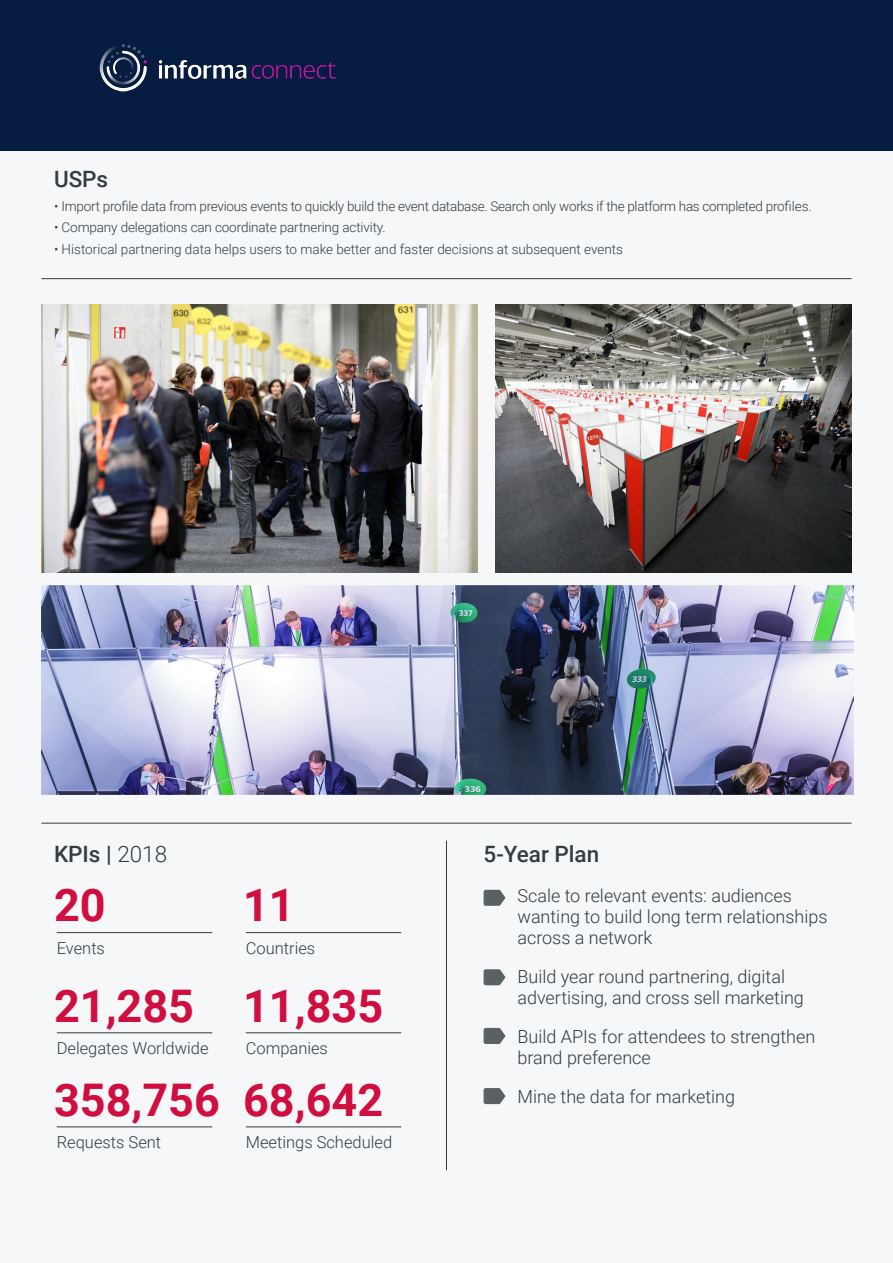
<style>
.page{position:relative;width:893px;height:1263px;background:#fff}
.page>*{position:absolute;margin:0;border:0;box-sizing:border-box;transform-origin:0 0}
.t1{font:700 45px/94.1px "Roboto";color:#d10e40}
.t2{font:500 22.5px "Roboto";color:#333d40}
.t3{font:300 18px/21px "Roboto";color:#333b40}
.t4{font:300 16.5px "Roboto";color:#333d40}
.t5{font:300 13.5px "Roboto";letter-spacing:-.01em;color:#333b40}
.s1{font-weight:300}
</style>
<div class="page">
<div style="left:0;top:151px;width:893px;height:1112px;background:#eff2f5"></div>
<div style="left:0;top:0;width:893px;height:151px;background:#061d41"></div>
<hr style="left:41px;top:278px;width:810px;height:1px;background:#333b40">
<hr style="left:41px;top:823px;width:810px;height:1px;background:#333b40">
<img style="left:41px;top:304px;width:436px;height:269px">
<img style="left:495px;top:304px;width:356px;height:269px">
<img style="left:41px;top:585px;width:812px;height:209px">
<hr style="left:57px;top:932px;width:155px;height:1px;background:#333b40">
<hr style="left:246px;top:932px;width:155px;height:1px;background:#333b40">
<hr style="left:57px;top:1032px;width:155px;height:1px;background:#333b40">
<hr style="left:57px;top:1126px;width:155px;height:1px;background:#333b40">
<hr style="left:246px;top:1032px;width:155px;height:1px;background:#333b40">
<hr style="left:246px;top:1126px;width:155px;height:1px;background:#333b40">
<hr style="left:446px;top:841px;width:1px;height:329px;background:#333b40">
<svg style="left:484px;top:890px;width:22px;height:16px"></svg>
<svg style="left:484px;top:969px;width:22px;height:16px"></svg>
<svg style="left:484px;top:1028px;width:22px;height:16px"></svg>
<svg style="left:484px;top:1088px;width:22px;height:16px"></svg>
<h2 class="t2" style="left:54px;top:163px;width:56px">USPs</h2>
<p class="t5" style="left:54px;top:197px;width:759px">• Import profile data from previous events to quickly build the event database. Search only works if the platform has completed profiles.</p>
<p class="t5" style="left:54px;top:218px;width:333px">• Company delegations can coordinate partnering activity.</p>
<p class="t5" style="left:54px;top:240px;width:571px">• Historical partnering data helps users to make better and faster decisions at subsequent events</p>
<h2 class="t2" style="left:54px;top:838px;width:115px">KPIs | <span class="s1">2018</span></h2>
<h2 class="t2" style="left:484px;top:838px;width:117px">5-Year Plan</h2>
<h1 class="t1" style="left:54px;top:857px;width:53px">20</h1>
<h1 class="t1" style="left:243px;top:857px;width:53px">11</h1>
<p class="t4" style="left:57px;top:936px;width:50px">Events</p>
<p class="t4" style="left:246px;top:936px;width:71px">Countries</p>
<h1 class="t1" style="left:54px;top:957px;width:167px">21,285<br>358,756</h1>
<h1 class="t1" style="left:243px;top:957px;width:142px">11,835<br>68,642</h1>
<p class="t4" style="left:57px;top:1036px;width:153px">Delegates Worldwide</p>
<p class="t4" style="left:246px;top:1036px;width:84px">Companies</p>
<p class="t4" style="left:57px;top:1130px;width:106px">Requests Sent</p>
<p class="t4" style="left:246px;top:1130px;width:148px">Meetings Scheduled</p>
<h3 class="t3" style="left:517px;top:884px;width:312px">Scale to relevant events: audiences wanting to build long term relationships across a network</h3>
<h3 class="t3" style="left:517px;top:965px;width:288px">Build year round partnering, digital advertising, and cross sell marketing</h3>
<h3 class="t3" style="left:517px;top:1025px;width:299px">Build APIs for attendees to strengthen brand preference</h3>
<h3 class="t3" style="left:517px;top:1085px;width:219px">Mine the data for marketing</h3>
</div>
